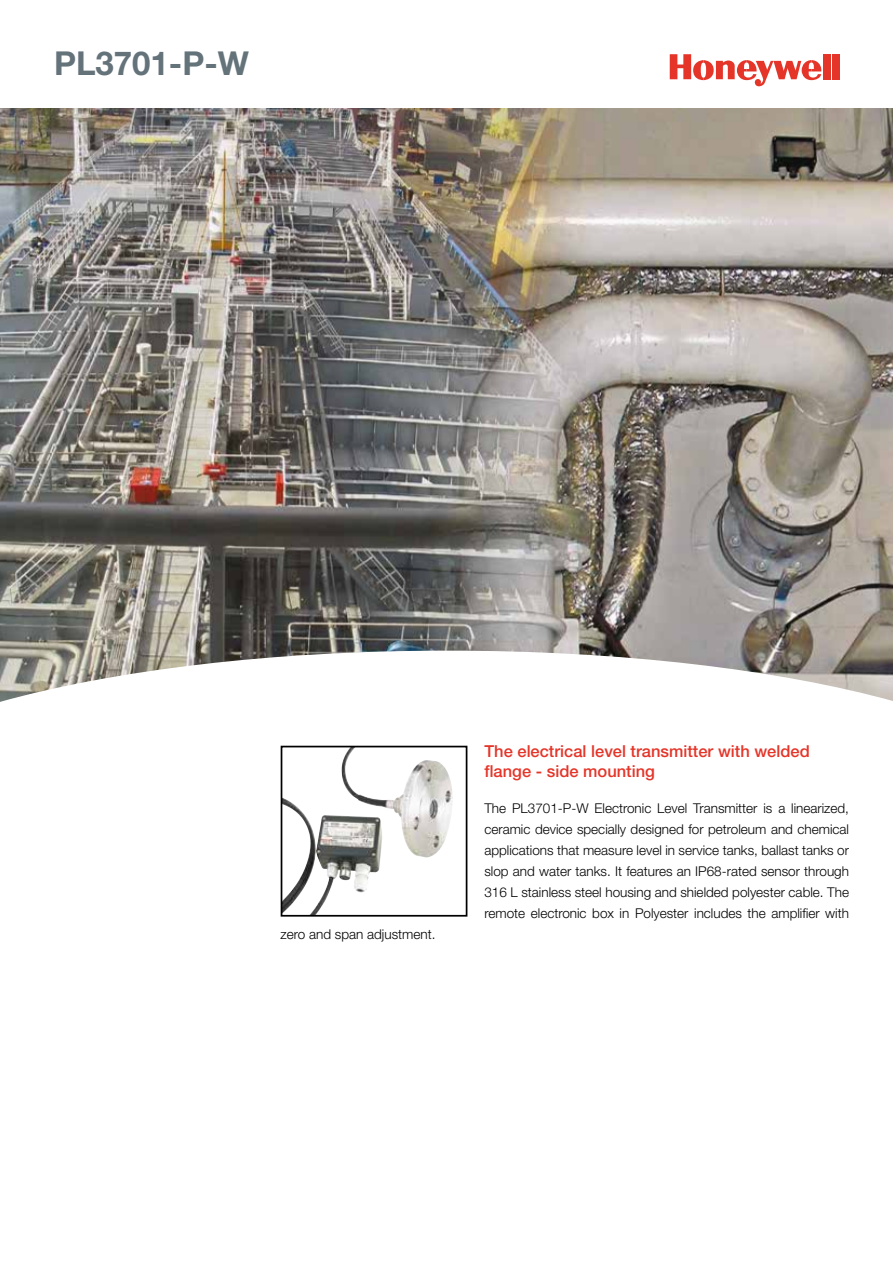
<style>
.page{position:relative;width:893px;height:1263px;background:#fff}
.page>*{position:absolute;margin:0;border:0;box-sizing:border-box;transform-origin:0 0}
.t1{font:700 33px "Helvetica Neue";color:#64727a}
.t2{font:500 16.5px/19.8px "Helvetica Neue";color:#e53529}
.t3{font:300 13.5px/21px "Helvetica Neue";color:#000;text-align:justify}
</style>
<div class="page">
<div style="left:823px;top:54px;width:7px;height:25px;background:#e53529"></div>
<div style="left:833px;top:54px;width:7px;height:25px;background:#e53529"></div>
<svg style="left:670px;top:54px;width:151px;height:32px"></svg>
<img style="left:0;top:108px;width:893px;height:594px">
<svg style="left:284px;top:749px;width:169px;height:165px"></svg>
<img style="left:341px;top:749px;width:10px;height:36px">
<div style="left:281px;top:746px;width:186px;height:171px;border:2px solid #000"></div>
<h1 class="t1" style="left:54px;top:43px;width:196px">PL3701-P-W</h1>
<p class="t3" style="left:281px;top:923px;width:156px">zero and span adjustment.</p>
<p class="t2" style="left:484px;top:741px;width:327px">The electrical level transmitter with welded flange - side mounting</p>
<p class="t3" style="left:484px;top:797px;width:366px">The PL3701-P-W Electronic Level Transmitter is a linearized, ceramic device specially designed for petroleum and chemical applications that measure level in service tanks, ballast tanks or slop and water tanks. It features an IP68-rated sensor through 316 L stainless steel housing and shielded polyester cable. The remote electronic box in Polyester includes the amplifier with</p>
</div>
